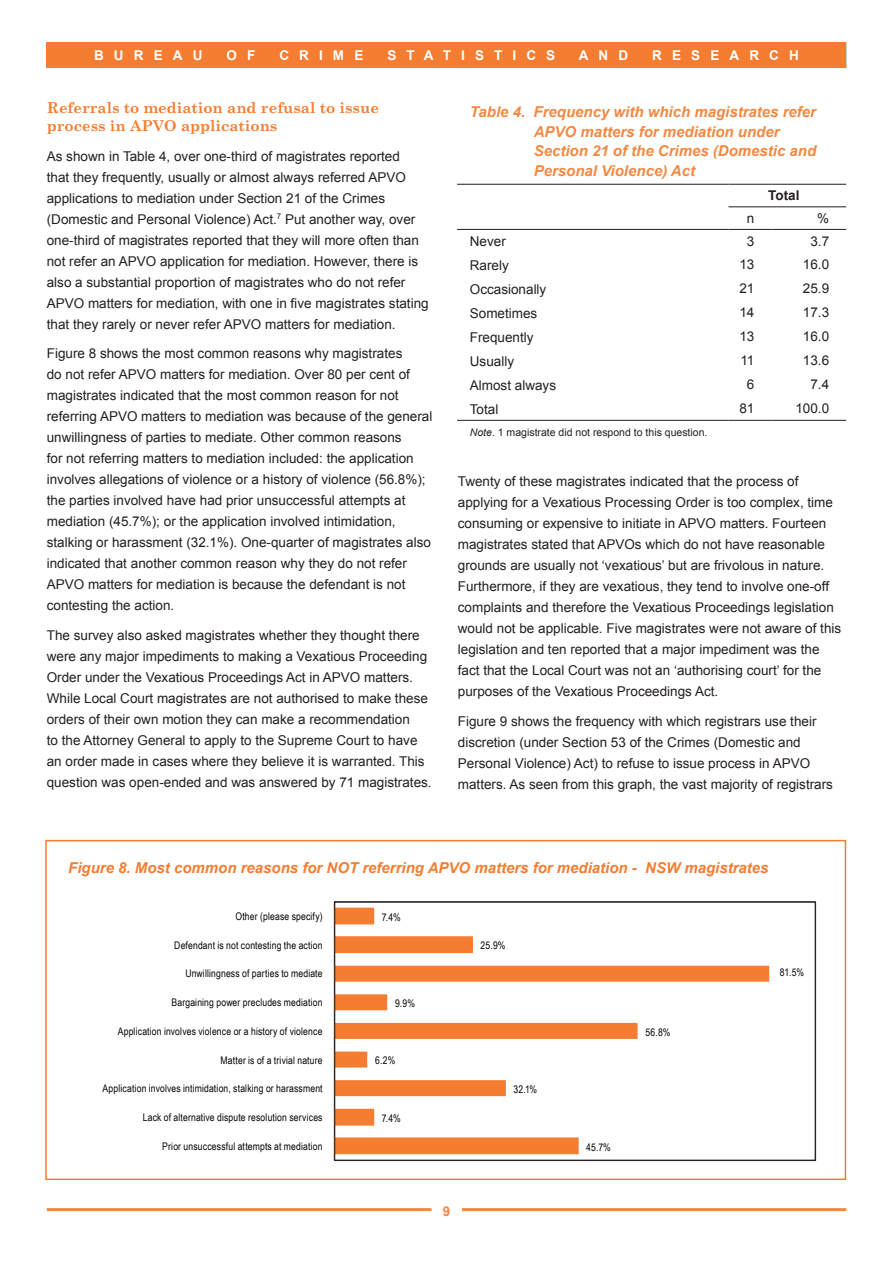
<style>
.page{position:relative;width:893px;height:1263px;background:#fff}
.page>*{position:absolute;margin:0;border:0;box-sizing:border-box;transform-origin:0 0}
.T1__Table_head1{font:italic 700 15px/19.5px "Arial";color:#f58841}
.t1{font:italic 700 15px "Arial";color:#f47d31}
._3__0_0_0_Subhead_2{font:700 15px/18px "Century Schoolbook";color:#f47d31}
._4__Text__body{font:13.5px/21px "Arial";color:#231f20}
.T3__Table_body{font:13.5px "Arial";color:#231f20}
.T3__Table_body_right{font:13.5px "Arial";color:#231f20}
.t2{font:700 13.5px "Arial";letter-spacing:.75em;color:#fff}
.T2__Table_head2b{font:700 13.5px "Arial";color:#231f20}
.T2__Table_head2b-2{font:13.5px "Arial";color:#231f20}
.t3{font:700 13.5px "Arial";color:#f58841}
.t4{font:10.5px "Arial Narrow";letter-spacing:.015em;color:#050504}
.T5__Table_note{font:10.5px "Arial";color:#231f20}
.s1{font-style:italic}
</style>
<div class="page">
<hr style="left:47px;top:1208px;width:799px;height:3px;background:#f58841">
<div style="left:432px;top:1204px;width:29px;height:17px;background:#fff"></div>
<div style="left:47px;top:43px;width:799px;height:25px;background:#f47d31"></div>
<hr style="left:729px;top:184px;width:42px;height:1px;background:#231f20">
<hr style="left:771px;top:184px;width:75px;height:1px;background:#231f20">
<hr style="left:457px;top:420px;width:272px;height:1px;background:#231f20">
<hr style="left:729px;top:420px;width:42px;height:1px;background:#231f20">
<hr style="left:771px;top:420px;width:75px;height:1px;background:#231f20">
<hr style="left:457px;top:184px;width:272px;height:1px;background:#231f20">
<hr style="left:457px;top:229px;width:272px;height:1px;background:#231f20">
<hr style="left:729px;top:206px;width:42px;height:1px;background:#231f20">
<hr style="left:771px;top:206px;width:75px;height:1px;background:#231f20">
<hr style="left:729px;top:229px;width:42px;height:1px;background:#231f20">
<hr style="left:771px;top:229px;width:75px;height:1px;background:#231f20">
<svg style="left:334px;top:908px;width:435px;height:246px"></svg>
<div style="left:335px;top:902px;width:481px;height:259px;border:1px solid #231f20"></div>
<div style="left:45px;top:840px;width:801px;height:340px;border:2px solid #f47d31"></div>
<p class="t2" style="left:94px;top:47px;width:110px">BUREAU</p>
<p class="t2" style="left:226px;top:47px;width:30px">O F</p>
<p class="t2" style="left:279px;top:47px;width:85px">CRIME</p>
<p class="t2" style="left:387px;top:47px;width:169px">STATISTICS</p>
<p class="t2" style="left:579px;top:47px;width:51px">AND</p>
<p class="t2" style="left:652px;top:47px;width:148px">RESEARCH</p>
<p class="_3__0_0_0_Subhead_2" style="left:47px;top:99px;width:334px">Referrals to mediation and refusal to issue process in APVO applications</p>
<p class="_4__Text__body" style="left:47px;top:146px;width:383px">As shown in Table 4, over one-third of magistrates reported<br>that they frequently, usually or almost always referred APVO applications to mediation under Section 21 of the Crimes (Domestic and Personal Violence) Act.<sup>7</sup> Put another way, over one-third of magistrates reported that they will more often than not refer an APVO application for mediation. However, there is also a substantial proportion of magistrates who do not refer APVO matters for mediation, with one in five magistrates stating that they rarely or never refer APVO matters for mediation.</p>
<p class="_4__Text__body" style="left:47px;top:343px;width:387px">Figure 8 shows the most common reasons why magistrates<br>do not refer APVO matters for mediation. Over 80 per cent of magistrates indicated that the most common reason for not referring APVO matters to mediation was because of the general unwillingness of parties to mediate. Other common reasons<br>for not referring matters to mediation included: the application involves allegations of violence or a history of violence (56.8%); the parties involved have had prior unsuccessful attempts at mediation (45.7%); or the application involved intimidation, stalking or harassment (32.1%). One-quarter of magistrates also indicated that another common reason why they do not refer APVO matters for mediation is because the defendant is not contesting the action.</p>
<p class="_4__Text__body" style="left:47px;top:625px;width:386px">The survey also asked magistrates whether they thought there were any major impediments to making a Vexatious Proceeding Order under the Vexatious Proceedings Act in APVO matters.<br>While Local Court magistrates are not authorised to make these orders of their own motion they can make a recommendation<br>to the Attorney General to apply to the Supreme Court to have an order made in cases where they believe it is warranted. This question was open-ended and was answered by 71 magistrates.</p>
<p class="T1__Table_head1" style="left:534px;top:103px;width:284px;text-indent:-64px">Table 4. Frequency with which magistrates refer APVO matters for mediation under Section 21 of the Crimes (Domestic and Personal Violence) Act</p>
<p class="T2__Table_head2b" style="left:768px;top:187px;width:33px">Total</p>
<p class="T2__Table_head2b-2" style="left:747px;top:209px;width:9px">n</p>
<p class="T2__Table_head2b-2" style="left:817px;top:209px;width:14px">%</p>
<p class="T3__Table_body" style="left:470px;top:233px;width:38px">Never</p>
<p class="T3__Table_body_right" style="left:747px;top:232px;width:9px">3</p>
<p class="T3__Table_body_right" style="left:810px;top:232px;width:20px">3.7</p>
<p class="T3__Table_body" style="left:470px;top:257px;width:41px">Rarely</p>
<p class="T3__Table_body_right" style="left:739px;top:256px;width:17px">13</p>
<p class="T3__Table_body_right" style="left:803px;top:256px;width:28px">16.0</p>
<p class="T3__Table_body" style="left:470px;top:281px;width:78px">Occasionally</p>
<p class="T3__Table_body_right" style="left:739px;top:280px;width:17px">21</p>
<p class="T3__Table_body_right" style="left:803px;top:280px;width:28px">25.9</p>
<p class="T3__Table_body" style="left:470px;top:304px;width:69px">Sometimes</p>
<p class="T3__Table_body_right" style="left:739px;top:304px;width:17px">14</p>
<p class="T3__Table_body_right" style="left:803px;top:304px;width:28px">17.3</p>
<p class="T3__Table_body" style="left:470px;top:328px;width:65px">Frequently</p>
<p class="T3__Table_body_right" style="left:739px;top:327px;width:17px">13</p>
<p class="T3__Table_body_right" style="left:803px;top:327px;width:28px">16.0</p>
<p class="T3__Table_body" style="left:470px;top:352px;width:46px">Usually</p>
<p class="T3__Table_body_right" style="left:740px;top:351px;width:16px">11</p>
<p class="T3__Table_body_right" style="left:803px;top:351px;width:28px">13.6</p>
<p class="T3__Table_body" style="left:470px;top:376px;width:88px">Almost always</p>
<p class="T3__Table_body_right" style="left:747px;top:375px;width:9px">6</p>
<p class="T3__Table_body_right" style="left:810px;top:375px;width:20px">7.4</p>
<p class="T3__Table_body" style="left:470px;top:400px;width:30px">Total</p>
<p class="T3__Table_body_right" style="left:739px;top:399px;width:17px">81</p>
<p class="T3__Table_body_right" style="left:795px;top:399px;width:35px">100.0</p>
<p class="T5__Table_note" style="left:470px;top:426px;width:239px"><span class="s1">Note</span>. 1 magistrate did not respond to this question.</p>
<p class="_4__Text__body" style="left:458px;top:471px;width:385px">Twenty of these magistrates indicated that the process of applying for a Vexatious Processing Order is too complex, time consuming or expensive to initiate in APVO matters. Fourteen magistrates stated that APVOs which do not have reasonable grounds are usually not ‘vexatious’ but are frivolous in nature.<br>Furthermore, if they are vexatious, they tend to involve one-off complaints and therefore the Vexatious Proceedings legislation would not be applicable. Five magistrates were not aware of this legislation and ten reported that a major impediment was the fact that the Local Court was not an ‘authorising court’ for the purposes of the Vexatious Proceedings Act.</p>
<p class="_4__Text__body" style="left:458px;top:711px;width:377px">Figure 9 shows the frequency with which registrars use their discretion (under Section 53 of the Crimes (Domestic and Personal Violence) Act) to refuse to issue process in APVO matters. As seen from this graph, the vast majority of registrars</p>
<p class="t1" style="left:68px;top:858px;width:702px">Figure 8. Most common reasons for NOT referring APVO matters for mediation - NSW magistrates</p>
<p class="t4" style="left:235px;top:908px;width:89px">Other (please specify)</p>
<p class="t4" style="left:382px;top:909px;width:20px">7.4%</p>
<p class="t4" style="left:174px;top:937px;width:150px">Defendant is not contesting the action</p>
<p class="t4" style="left:481px;top:938px;width:27px">25.9%</p>
<p class="t4" style="left:185px;top:966px;width:139px">Unwillingness of parties to mediate</p>
<p class="t4" style="left:780px;top:964px;width:26px">81.5%</p>
<p class="t4" style="left:172px;top:995px;width:153px">Bargaining power precludes mediation</p>
<p class="t4" style="left:395px;top:995px;width:22px">9.9%</p>
<p class="t4" style="left:118px;top:1023px;width:206px">Application involves violence or a history of violence</p>
<p class="t4" style="left:645px;top:1024px;width:27px">56.8%</p>
<p class="t4" style="left:221px;top:1052px;width:104px">Matter is of a trivial nature</p>
<p class="t4" style="left:375px;top:1053px;width:22px">6.2%</p>
<p class="t4" style="left:103px;top:1081px;width:222px">Application involves intimidation, stalking or harassment</p>
<p class="t4" style="left:513px;top:1081px;width:25px">32.1%</p>
<p class="t4" style="left:143px;top:1110px;width:181px">Lack of alternative dispute resolution services</p>
<p class="t4" style="left:382px;top:1110px;width:20px">7.4%</p>
<p class="t4" style="left:162px;top:1138px;width:162px">Prior unsuccessful attempts at mediation</p>
<p class="t4" style="left:586px;top:1139px;width:26px">45.7%</p>
<p class="t3" style="left:443px;top:1202px;width:9px">9</p>
</div>
